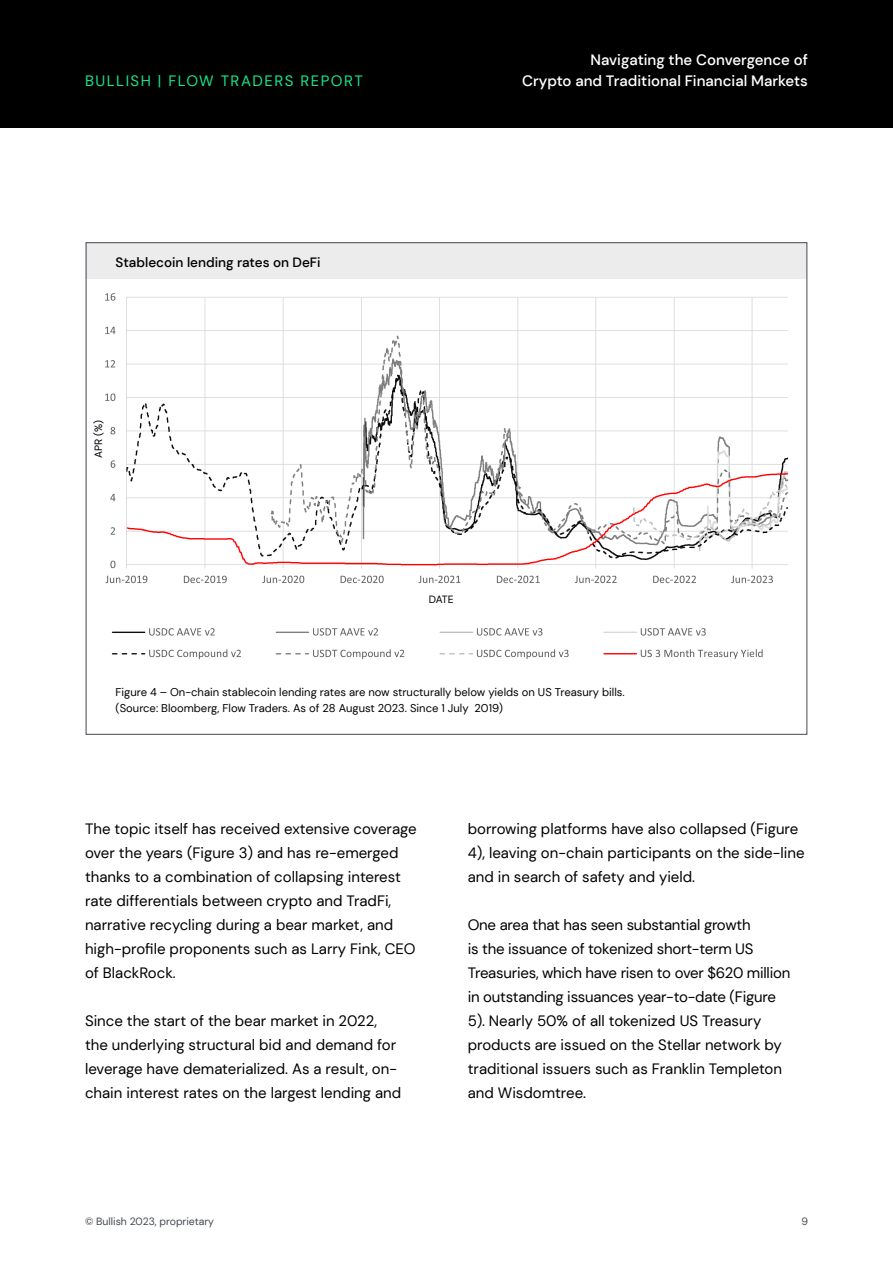
<style>
.page{position:relative;width:893px;height:1263px;background:#fff}
.page>*{position:absolute;margin:0;border:0;box-sizing:border-box;transform-origin:0 0}
.Body_Copy_on_Light_10pts{font:15px/24px "DM Sans";color:#000}
.t1{font:500 15px/21px "DM Sans";color:#fff;text-align:right}
.t2{font:15px "DM Sans";letter-spacing:.1em;color:#18e589}
.Chart_title9pt{font:500 13.5px "DM Sans";color:#000}
.Footnote_7_5pt{font:11.25px/16.5px "DM Sans";color:#000}
.t3{font:10.5px "DM Sans";color:#434850}
.Chart_labels_8pt_all_cap{font:10.5px "DM Sans";color:#000}
</style>
<div class="page">
<div style="left:0;top:0;width:893px;height:128px;background:#000"></div>
<div style="left:86px;top:242px;width:721px;height:37px;background:#ececec"></div>
<img style="left:105px;top:293px;width:684px;height:367px">
<div style="left:110px;top:593px;width:663px;height:17px;background:#fff"></div>
<p class="t2" style="left:85px;top:72px;width:279px">BULLISH | FLOW TRADERS REPORT</p>
<p class="Chart_title9pt" style="left:116px;top:254px;width:207px">Stablecoin lending rates on DeFi</p>
<p class="Chart_labels_8pt_all_cap" style="left:92px;top:458px;width:39px;rotate:-90deg">APR (%)</p>
<p class="Chart_labels_8pt_all_cap" style="left:429px;top:593px;width:26px">DATE</p>
<p class="t1" style="left:522px;top:49px;width:287px">Navigating the Convergence of<br>Crypto and Traditional Financial Markets</p>
<p class="Footnote_7_5pt" style="left:116px;top:683px;width:511px">Figure 4 – On-chain stablecoin lending rates are now structurally below yields on US Treasury bills. (Source: Bloomberg, Flow Traders. As of 28 August 2023. Since 1 July 2019)</p>
<p class="Body_Copy_on_Light_10pts" style="left:85px;top:816px;width:333px">The topic itself has received extensive coverage over the years (Figure 3) and has re-emerged thanks to a combination of collapsing interest rate differentials between crypto and TradFi, narrative recycling during a bear market, and high-profile proponents such as Larry Fink, CEO of BlackRock.</p>
<p class="Body_Copy_on_Light_10pts" style="left:85px;top:1008px;width:318px">Since the start of the bear market in 2022, the underlying structural bid and demand for leverage have dematerialized. As a result, on&shy;chain interest rates on the largest lending and</p>
<p class="Body_Copy_on_Light_10pts" style="left:468px;top:816px;width:338px">borrowing platforms have also collapsed (Figure<br>4), leaving on-chain participants on the side-line and in search of safety and yield.</p>
<p class="Body_Copy_on_Light_10pts" style="left:468px;top:912px;width:324px">One area that has seen substantial growth<br>is the issuance of tokenized short-term US Treasuries, which have risen to over $620 million in outstanding issuances year-to-date (Figure 5). Nearly 50% of all tokenized US Treasury products are issued on the Stellar network by traditional issuers such as Franklin Templeton and Wisdomtree.</p>
<p class="t3" style="left:85px;top:1214px;width:131px">© Bullish 2023, proprietary</p>
<p class="t3" style="left:801px;top:1214px;width:8px">9</p>
</div>
